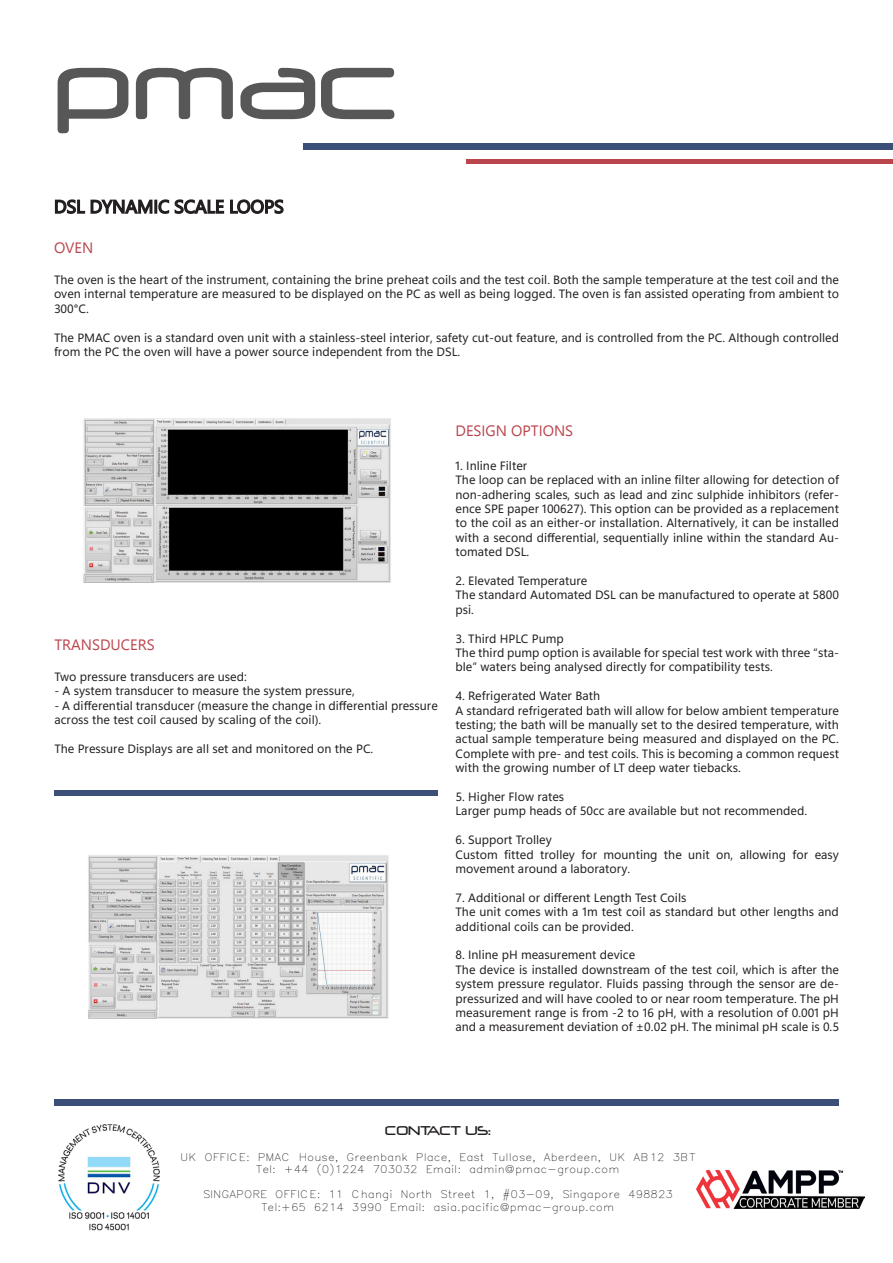
<style>
.page{position:relative;width:893px;height:1263px;background:#fff}
.page>*{position:absolute;margin:0;border:0;box-sizing:border-box;transform-origin:0 0}
.t1{font:109.5px "Neuropol";color:#585758}
.t2{font:15px "Neuropol";color:#231f20}
.t3{font:12px/14.4px "Segoe UI Variable";color:#231f20}
.t4{font:10.5px "Roman S IV25";color:#231f20}
</style>
<div class="page">
<div style="left:304px;top:143px;width:589px;height:7px;background:#3c4f79"></div>
<div style="left:466px;top:159px;width:427px;height:5px;background:#ba454c"></div>
<img style="left:83px;top:418px;width:308px;height:164px">
<img style="left:88px;top:855px;width:301px;height:164px">
<div style="left:54px;top:790px;width:384px;height:6px;background:#3c4f79"></div>
<img style="left:58px;top:1124px;width:102px;height:107px">
<div style="left:54px;top:1099px;width:785px;height:7px;background:#3c4f79"></div>
<img style="left:696px;top:1171px;width:168px;height:37px">
<p class="t1" style="left:54px;top:28px;width:344px">pmac</p>
<p class="t3" style="left:54px;top:272px;width:786px;text-align:justify">The oven is the heart of the instrument, containing the brine preheat coils and the test coil. Both the sample temperature at the test coil and the oven internal temperature are measured to be displayed on the PC as well as being logged. The oven is fan assisted operating from ambient to 300°C.</p>
<p class="t3" style="left:54px;top:330px;width:787px">The PMAC oven is a standard oven unit with a stainless-steel interior, safety cut-out feature, and is controlled from the PC. Although controlled from the PC the oven will have a power source independent from the DSL.</p>
<p class="t3" style="left:54px;top:669px;width:194px">Two pressure transducers are used:</p>
<p class="t3" style="left:54px;top:683px;width:302px">- A system transducer to measure the system pressure,</p>
<p class="t3" style="left:54px;top:698px;width:385px">- A differential transducer (measure the change in differential pressure across the test coil caused by scaling of the coil).</p>
<p class="t3" style="left:54px;top:741px;width:320px">The Pressure Displays are all set and monitored on the PC.</p>
<p class="t3" style="left:455px;top:458px;width:73px">1. Inline Filter</p>
<p class="t3" style="left:455px;top:472px;width:385px;text-align:justify">The loop can be replaced with an inline filter allowing for detection of non-adhering scales, such as lead and zinc sulphide inhibitors (refer&shy;ence SPE paper 100627). This option can be provided as a replacement to the coil as an either-or installation. Alternatively, it can be installed with a second differential, sequentially inline within the standard Au&shy;tomated DSL.</p>
<p class="t3" style="left:455px;top:573px;width:133px">2. Elevated Temperature</p>
<p class="t3" style="left:455px;top:588px;width:385px">The standard Automated DSL can be manufactured to operate at 5800 psi.</p>
<p class="t3" style="left:455px;top:631px;width:110px">3. Third HPLC Pump</p>
<p class="t3" style="left:455px;top:645px;width:385px">The third pump option is available for special test work with three “sta&shy;ble” waters being analysed directly for compatibility tests.</p>
<p class="t3" style="left:455px;top:688px;width:146px">4. Refrigerated Water Bath</p>
<p class="t3" style="left:455px;top:703px;width:385px;text-align:justify">A standard refrigerated bath will allow for below ambient temperature testing; the bath will be manually set to the desired temperature, with actual sample temperature being measured and displayed on the PC.<br>Complete with pre- and test coils. This is becoming a common request with the growing number of LT deep water tiebacks.</p>
<p class="t3" style="left:455px;top:789px;width:110px">5. Higher Flow rates</p>
<p class="t3" style="left:455px;top:804px;width:353px">Larger pump heads of 50cc are available but not recommended.</p>
<p class="t3" style="left:455px;top:832px;width:98px">6. Support Trolley</p>
<p class="t3" style="left:455px;top:847px;width:385px">Custom fitted trolley for mounting the unit on, allowing for easy movement around a laboratory.</p>
<p class="t3" style="left:455px;top:890px;width:232px">7. Additional or different Length Test Coils</p>
<p class="t3" style="left:455px;top:904px;width:385px">The unit comes with a 1m test coil as standard but other lengths and additional coils can be provided.</p>
<p class="t3" style="left:455px;top:948px;width:181px">8. Inline pH measurement device</p>
<p class="t3" style="left:455px;top:962px;width:385px;text-align:justify">The device is installed downstream of the test coil, which is after the system pressure regulator. Fluids passing through the sensor are de&shy;pressurized and will have cooled to or near room temperature. The pH measurement range is from -2 to 16 pH, with a resolution of 0.001 pH and a measurement deviation of ±0.02 pH. The minimal pH scale is 0.5</p>
<p class="t2" style="left:385px;top:1122px;width:107px">CONTACT US:</p>
<p class="t4" style="left:180px;top:1150px;width:517px">UK OFFICE: PMAC House, Greenbank Place, East Tullose, Aberdeen, UK AB12 3BT</p>
<p class="t4" style="left:256px;top:1163px;width:365px">Tel: +44 (0)1224 703032 Email: admin@pmac-group.com</p>
<p class="t4" style="left:203px;top:1188px;width:472px">SINGAPORE OFFICE: 11 Changi North Street 1, #03-09, Singapore 498823</p>
<p class="t4" style="left:262px;top:1201px;width:354px">Tel:+65 6214 3990 Email: asia.pacific@pmac-group.com</p>
</div>
